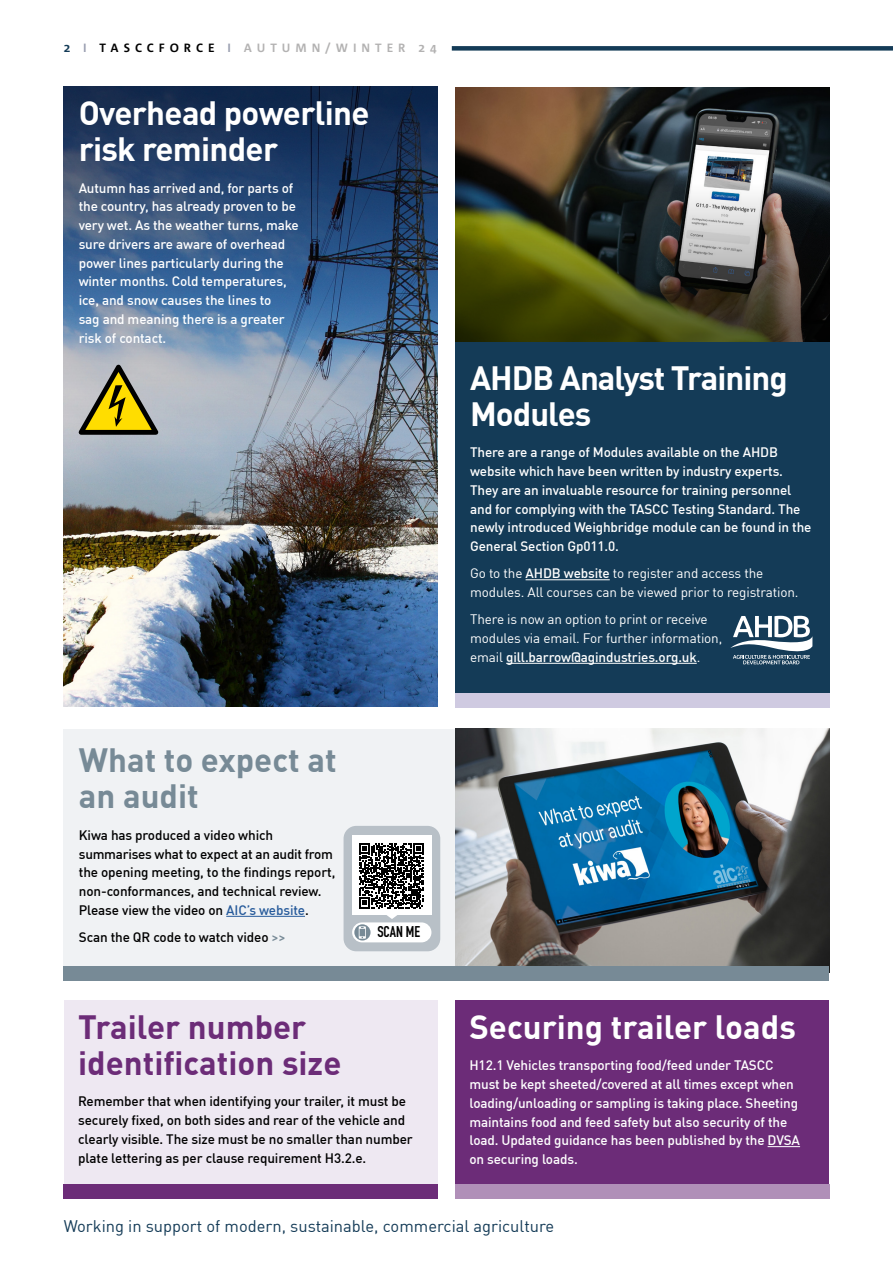
<style>
.page{position:relative;width:893px;height:1263px;background:#fff}
.page>*{position:absolute;margin:0;border:0;box-sizing:border-box;transform-origin:0 0}
.t1{font:700 33px/36px "DINOT";letter-spacing:-.02em;color:#fff}
.t2{font:700 33px/36px "DINOT";color:#6c2c78}
.t3{font:700 33px/36px "DINOT";color:#778a96}
.t4{font:700 33px "DINOT";color:#fff}
.t5{font:16.5px "DINOT";color:#143b57}
.t6{font:700 15.45px "DIN Condensed";color:#000}
.t7{font:500 13.5px/18.8px "DINOT";letter-spacing:-.01em;color:#fff}
.t8{font:500 13.5px/18.8px "DINOT";letter-spacing:-.01em;color:#000}
.t9{font:13.5px/18.8px "DINOT";letter-spacing:-.01em;color:#fff}
.t10{font:700 12px "Corpid";letter-spacing:.415em;color:#b3b2b2}
.s1{color:#143b57}
.s2{color:#999eb0}
.s3{color:#000}
.s4{color:#275b9b}
.s5{color:#778a96}
.s6{font-weight:500}
</style>
<div class="page">
<img style="left:64px;top:476px;width:374px;height:231px">
<img style="left:64px;top:86px;width:374px;height:390px">
<div style="left:64px;top:729px;width:765px;height:251px;background:#f0f2f4"></div>
<img style="left:455px;top:728px;width:374px;height:238px">
<div style="left:455px;top:87px;width:374px;height:620px;background:#143b57"></div>
<div style="left:64px;top:1000px;width:373px;height:189px;background:#eee8f2"></div>
<div style="left:455px;top:1000px;width:374px;height:189px;background:#6c2c78"></div>
<div style="left:452px;top:46px;width:441px;height:5px;background:#143b57"></div>
<hr style="left:526px;top:579px;width:84px;height:1px;background:#fff">
<hr style="left:506px;top:663px;width:191px;height:1px;background:#fff">
<div style="left:64px;top:1184px;width:374px;height:15px;background:#6c2c78"></div>
<div style="left:455px;top:1184px;width:374px;height:15px;background:#b08fb8"></div>
<hr style="left:226px;top:916px;width:79px;height:1px;background:#275b9b">
<hr style="left:768px;top:1146px;width:32px;height:1px;background:#fff">
<img style="left:455px;top:87px;width:374px;height:85px">
<img style="left:455px;top:172px;width:374px;height:170px">
<div style="left:64px;top:966px;width:765px;height:15px;background:#778a96"></div>
<div style="left:344px;top:826px;width:96px;height:125px;background:#b8c0c7;border-radius:13px"></div>
<div style="left:352px;top:922px;width:79px;height:20px;background:#fff;border-radius:10px"></div>
<svg style="left:354px;top:924px;width:17px;height:16px"></svg>
<svg style="left:359px;top:926px;width:7px;height:13px"></svg>
<div style="left:352px;top:835px;width:79px;height:80px;background:#fff"></div>
<svg style="left:387px;top:915px;width:10px;height:4px"></svg>
<svg style="left:359px;top:843px;width:65px;height:65px"></svg>
<svg style="left:730px;top:616px;width:82px;height:48px"></svg>
<div style="left:455px;top:693px;width:374px;height:15px;background:#cfcae1"></div>
<svg style="left:73px;top:360px;width:91px;height:77px;background:#a9a271"></svg>
<p class="t10" style="left:64px;top:41px;width:375px"><span class="s1">2</span> <span class="s2">I</span> <span class="s3">TASCCFORCE</span> <span class="s2">I</span> AUTUMN/WINTER 24</p>
<h1 class="t1" style="left:79px;top:94px;width:292px">Overhead powerline risk reminder</h1>
<p class="t7" style="left:79px;top:178px;width:222px">Autumn has arrived and, for parts of the country, has already proven to be very wet. As the weather turns, make sure drivers are aware of overhead power lines particularly during the winter months. Cold temperatures, ice, and snow causes the lines to<br>sag and meaning there is a greater risk of contact.</p>
<h1 class="t3" style="left:79px;top:741px;width:259px">What to expect at an audit</h1>
<p class="t8" style="left:79px;top:825px;width:258px">Kiwa has produced a video which summarises what to expect at an audit from the opening meeting, to the findings report, non-conformances, and technical review.<br>Please view the video on <span class="s4">AIC’s website</span>.</p>
<p class="t8" style="left:79px;top:928px;width:208px">Scan the QR code to watch video <span class="s5">&gt;&gt;</span></p>
<p class="t6" style="left:377px;top:921px;width:44px">SCAN ME</p>
<h1 class="t2" style="left:78px;top:1008px;width:265px">Trailer number identification size</h1>
<p class="t8" style="left:78px;top:1092px;width:336px">Remember that when identifying your trailer, it must be securely fixed, on both sides and rear of the vehicle and clearly visible. The size must be no smaller than number plate lettering as per clause requirement H3.2.e.</p>
<h1 class="t1" style="left:470px;top:359px;width:319px">AHDB Analyst Training<br>Modules</h1>
<p class="t7" style="left:470px;top:443px;width:343px">There are a range of Modules available on the AHDB website which have been written by industry experts.<br>They are an invaluable resource for training personnel and for complying with the TASCC Testing Standard. The newly introduced Weighbridge module can be found in the General Section Gp011.0.</p>
<p class="t9" style="left:470px;top:564px;width:330px">Go to the <span class="s6">AHDB website</span> to register and access the modules. All courses can be viewed prior to registration.</p>
<p class="t9" style="left:470px;top:610px;width:254px">There is now an option to print or receive modules via email. For further information, email <span class="s6">gill.barrow@agindustries.org.uk</span>.</p>
<h1 class="t4" style="left:469px;top:1005px;width:328px">Securing trailer loads</h1>
<p class="t7" style="left:469px;top:1056px;width:332px">H12.1 Vehicles transporting food/feed under TASCC must be kept sheeted/covered at all times except when loading/unloading or sampling is taking place. Sheeting maintains food and feed safety but also security of the load. Updated guidance has been published by the DVSA on securing loads.</p>
<p class="t5" style="left:64px;top:1215px;width:492px">Working in support of modern, sustainable, commercial agriculture</p>
</div>
